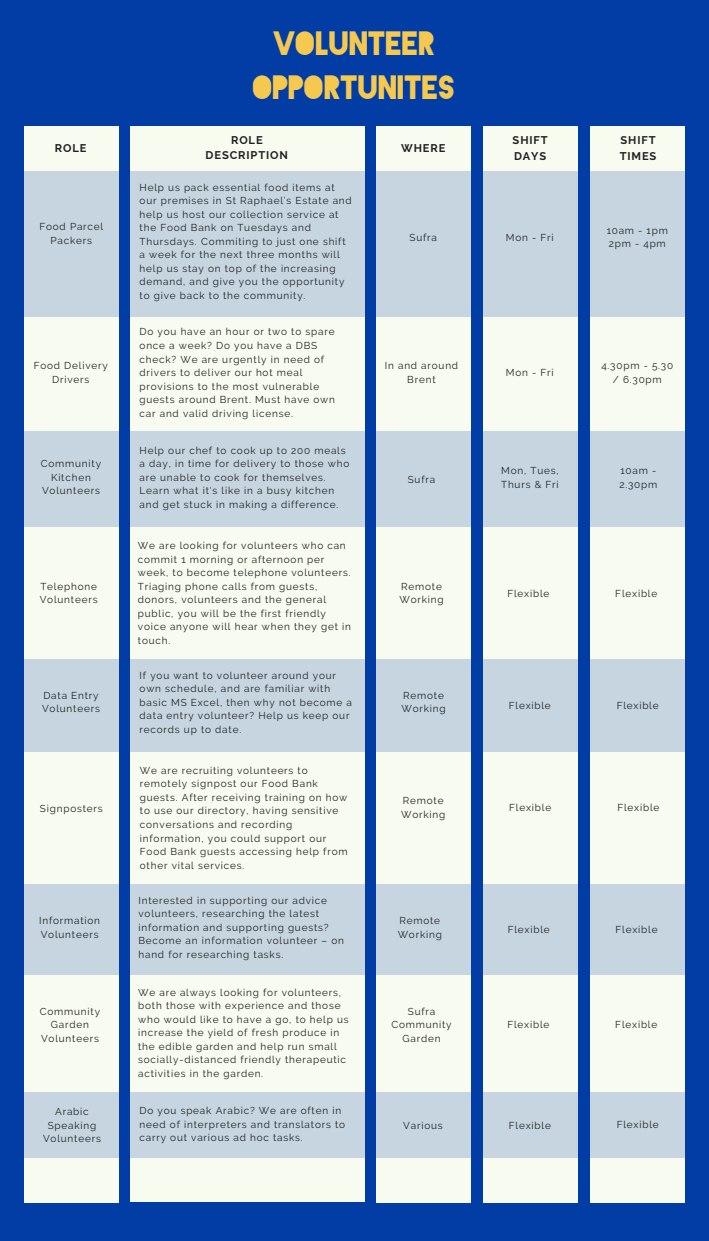
<style>
.page{position:relative;width:709px;height:1241px;background:#fff}
.page>*{position:absolute;margin:0;border:0;box-sizing:border-box;transform-origin:0 0}
.t1{font:31.5px/44px "Blackout Midnight";color:#f5c850;text-align:center}
.t2{font:700 11.12px/15.1px "Raleway";letter-spacing:.08em;color:#222}
.t3{font:10px/13.5px "Raleway";letter-spacing:.08em;color:#222}
</style>
<div class="page">
<div style="left:0;top:0;width:709px;height:1240px;background:#013da4"></div>
<div style="left:130px;top:126px;width:234px;height:1075px;background:#f8fbef"></div>
<div style="left:24px;top:126px;width:95px;height:1076px;background:#f8fbef"></div>
<div style="left:376px;top:126px;width:95px;height:1076px;background:#f8fbef"></div>
<div style="left:483px;top:126px;width:95px;height:1076px;background:#f8fbef"></div>
<div style="left:590px;top:126px;width:95px;height:1076px;background:#f8fbef"></div>
<div style="left:24px;top:171px;width:661px;height:146px;background:#c6d5e0"></div>
<div style="left:24px;top:431px;width:661px;height:96px;background:#c6d5e0"></div>
<svg style="left:24px;top:1091px;width:661px;height:66px;fill:#c6d5e0"></svg>
<svg style="left:24px;top:659px;width:661px;height:92px;fill:#c6d5e0"></svg>
<div style="left:24px;top:884px;width:661px;height:90px;background:#c6d5e0"></div>
<h1 class="t1" style="left:253px;top:22px;width:204px">VOLUNTEER<br>OPPORTUNITES</h1>
<p class="t2" style="left:55px;top:140px;width:33px">ROLE</p>
<p class="t2" style="left:206px;top:133px;width:84px;text-align:center">ROLE<br>DESCRIPTION</p>
<p class="t2" style="left:401px;top:140px;width:46px">WHERE</p>
<p class="t2" style="left:512px;top:133px;width:37px">SHIFT<br>DAYS</p>
<p class="t2" style="left:619px;top:133px;width:38px">SHIFT<br>TIMES</p>
<p class="t3" style="left:39px;top:220px;width:65px;text-align:center">Food Parcel<br>Packers</p>
<p class="t3" style="left:34px;top:359px;width:76px;text-align:center">Food Delivery<br>Drivers</p>
<p class="t3" style="left:41px;top:457px;width:62px;text-align:center">Community<br>Kitchen<br>Volunteers</p>
<p class="t3" style="left:40px;top:579px;width:59px">Telephone<br>Volunteers</p>
<p class="t3" style="left:42px;top:688px;width:59px">Data Entry<br>Volunteers</p>
<p class="t3" style="left:40px;top:802px;width:64px">Signposters</p>
<p class="t3" style="left:39px;top:913px;width:62px">Information<br>Volunteers</p>
<p class="t3" style="left:40px;top:1004px;width:62px;text-align:center">Community<br>Garden<br>Volunteers</p>
<p class="t3" style="left:140px;top:180px;width:214px">Help us pack essential food items at our premises in St Raphael’s Estate and help us host our collection service at the Food Bank on Tuesdays and Thursdays. Commiting to just one shift a week for the next three months will help us stay on top of the increasing demand, and give you the opportunity to give back to the community.</p>
<p class="t3" style="left:140px;top:325px;width:197px">Do you have an hour or two to spare once a week? Do you have a DBS check? We are urgently in need of drivers to deliver our hot meal provisions to the most vulnerable guests around Brent. Must have own car and valid driving license.</p>
<p class="t3" style="left:140px;top:443px;width:211px">Help our chef to cook up to 200 meals a day, in time for delivery to those who are unable to cook for themselves.<br>Learn what it's like in a busy kitchen and get stuck in making a difference.</p>
<p class="t3" style="left:138px;top:539px;width:215px">We are looking for volunteers who can commit 1 morning or afternoon per week, to become telephone volunteers.<br>Triaging phone calls from guests, donors, volunteers and the general public, you will be the first friendly voice anyone will hear when they get in touch.</p>
<p class="t3" style="left:140px;top:668px;width:214px">If you want to volunteer around your own schedule, and are familiar with basic MS Excel, then why not become a data entry volunteer? Help us keep our records up to date.</p>
<p class="t3" style="left:140px;top:763px;width:209px">We are recruiting volunteers to remotely signpost our Food Bank guests. After receiving training on how to use our directory, having sensitive conversations and recording information, you could support our Food Bank guests accessing help from other vital services.</p>
<p class="t3" style="left:138px;top:893px;width:207px">Interested in supporting our advice volunteers, researching the latest information and supporting guests?<br>Become an information volunteer – on hand for researching tasks.</p>
<p class="t3" style="left:138px;top:985px;width:212px">We are always looking for volunteers, both those with experience and those who would like to have a go, to help us increase the yield of fresh produce in the edible garden and help run small socially-distanced friendly therapeutic activities in the garden.</p>
<p class="t3" style="left:43px;top:1104px;width:59px;text-align:center">Arabic<br>Speaking<br>Volunteers</p>
<p class="t3" style="left:140px;top:1103px;width:207px">Do you speak Arabic? We are often in need of interpreters and translators to carry out various ad hoc tasks.</p>
<p class="t3" style="left:409px;top:230px;width:29px">Sufra</p>
<p class="t3" style="left:506px;top:230px;width:49px">Mon - Fri</p>
<p class="t3" style="left:607px;top:223px;width:63px">10am - 1pm<br>2pm - 4pm</p>
<p class="t3" style="left:385px;top:359px;width:75px;text-align:center">In and around<br>Brent</p>
<p class="t3" style="left:506px;top:366px;width:49px">Mon - Fri</p>
<p class="t3" style="left:601px;top:359px;width:73px;text-align:center">4.30pm - 5.30 / 6.30pm</p>
<p class="t3" style="left:408px;top:472px;width:29px">Sufra</p>
<p class="t3" style="left:501px;top:464px;width:59px">Mon, Tues,<br>Thurs &amp; Fri</p>
<p class="t3" style="left:619px;top:464px;width:39px">10am -<br>2.30pm</p>
<p class="t3" style="left:399px;top:579px;width:46px">Remote<br>Working</p>
<p class="t3" style="left:507px;top:586px;width:44px">Flexible</p>
<p class="t3" style="left:615px;top:586px;width:44px">Flexible</p>
<p class="t3" style="left:401px;top:688px;width:46px">Remote<br>Working</p>
<p class="t3" style="left:509px;top:698px;width:44px">Flexible</p>
<p class="t3" style="left:616px;top:698px;width:44px">Flexible</p>
<p class="t3" style="left:401px;top:794px;width:46px">Remote<br>Working</p>
<p class="t3" style="left:509px;top:800px;width:44px">Flexible</p>
<p class="t3" style="left:617px;top:800px;width:44px">Flexible</p>
<p class="t3" style="left:398px;top:913px;width:46px">Remote<br>Working</p>
<p class="t3" style="left:508px;top:922px;width:44px">Flexible</p>
<p class="t3" style="left:615px;top:922px;width:44px">Flexible</p>
<p class="t3" style="left:391px;top:1004px;width:62px;text-align:center">Sufra<br>Community<br>Garden</p>
<p class="t3" style="left:507px;top:1017px;width:44px">Flexible</p>
<p class="t3" style="left:615px;top:1017px;width:44px">Flexible</p>
<p class="t3" style="left:403px;top:1118px;width:41px">Various</p>
<p class="t3" style="left:509px;top:1118px;width:44px">Flexible</p>
<p class="t3" style="left:617px;top:1118px;width:44px">Flexible</p>
</div>
